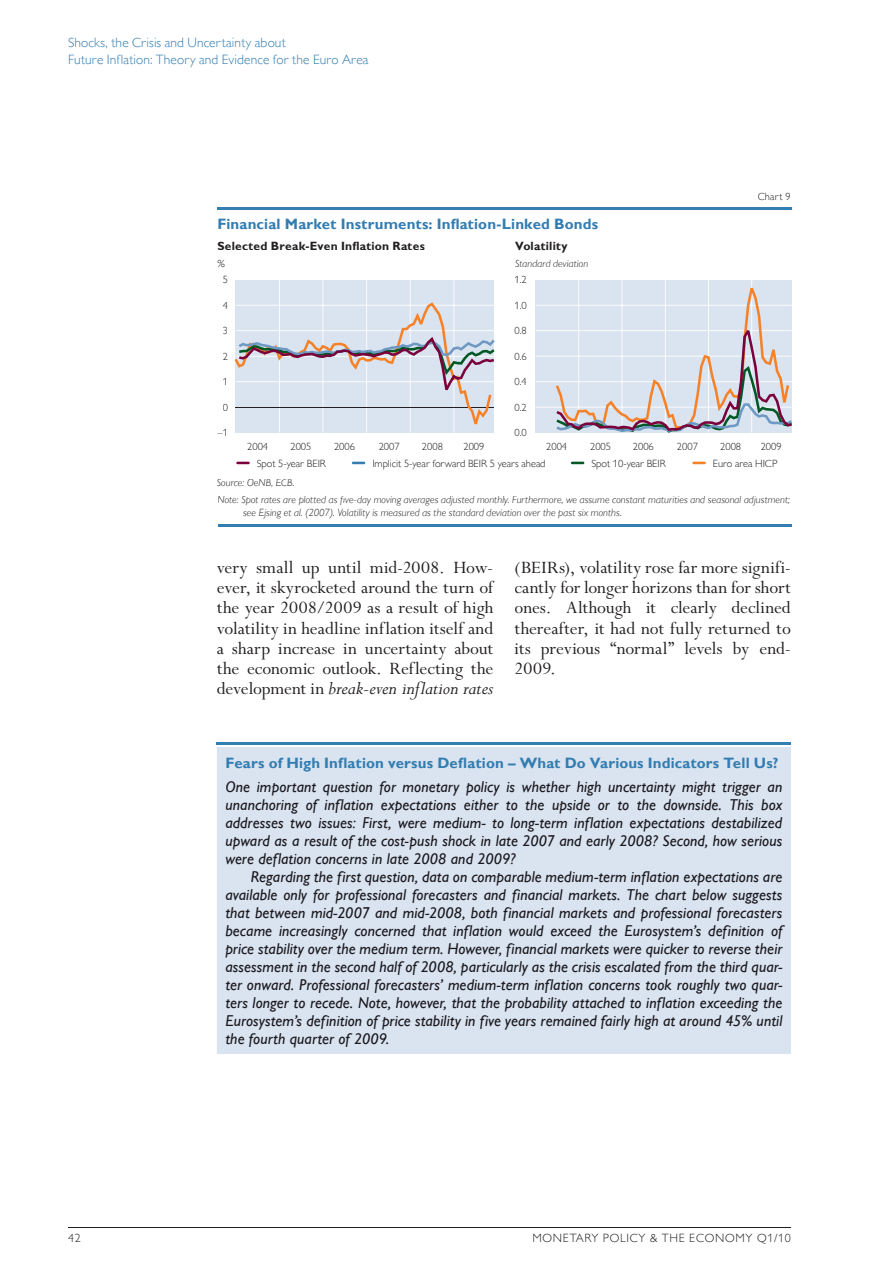
<style>
.page{position:relative;width:893px;height:1263px;background:#fff}
.page>*{position:absolute;margin:0;border:0;box-sizing:border-box;transform-origin:0 0}
.t1{font:italic 20.25px "Perpetua";letter-spacing:-.005em;color:#231f20}
.t2{font:19.5px/20.2px "Perpetua Std";letter-spacing:-.005em;color:#231f20;text-align:justify}
.t3{font:italic 500 15.75px/18px "Gill Sans MT Pro";letter-spacing:.005em;color:#1a191f;text-align:justify}
.t4{font:700 15px "Gill Sans MT Pro";letter-spacing:.01em;color:#337db1}
.t5{font:300 13.5px/16.5px "Gill Sans MT Pro";letter-spacing:.01em;color:#337db1}
.t6{font:700 12px "Gill Sans MT Pro";letter-spacing:.02em;color:#231f20}
.t7{font:300 12px "Gill Sans MT Pro";letter-spacing:.06em;color:#231f20}
.t8{font:italic 300 10.5px/12.8px "Gill Sans MT Pro";letter-spacing:.005em;color:#231f20}
.t9{font:300 10.5px "Gill Sans MT Pro";color:#231f20}
.s1{font-family:"Perpetua Std";font-style:normal;font-size:19.5px}
</style>
<div class="page">
<hr style="left:68px;top:1227px;width:723px;height:1px;background:#231f20">
<hr style="left:217px;top:207px;width:575px;height:3px;background:#337db1">
<hr style="left:217px;top:525px;width:574px;height:2px;background:#337db1">
<svg style="left:236px;top:462px;width:14px;height:2px"></svg>
<svg style="left:571px;top:462px;width:13px;height:2px"></svg>
<svg style="left:352px;top:462px;width:13px;height:2px"></svg>
<svg style="left:692px;top:462px;width:14px;height:2px"></svg>
<div style="left:236px;top:280px;width:258px;height:153px;background:#dae4f0"></div>
<hr style="left:453px;top:280px;width:1px;height:153px;background:#fff">
<hr style="left:410px;top:280px;width:1px;height:153px;background:#fff">
<hr style="left:366px;top:280px;width:1px;height:153px;background:#fff">
<hr style="left:322px;top:280px;width:1px;height:153px;background:#fff">
<hr style="left:279px;top:280px;width:1px;height:153px;background:#fff">
<div style="left:535px;top:280px;width:256px;height:153px;background:#dae4f0"></div>
<hr style="left:751px;top:280px;width:1px;height:153px;background:#fff">
<hr style="left:708px;top:280px;width:1px;height:153px;background:#fff">
<hr style="left:665px;top:280px;width:1px;height:153px;background:#fff">
<hr style="left:622px;top:280px;width:1px;height:153px;background:#fff">
<hr style="left:578px;top:280px;width:1px;height:153px;background:#fff">
<hr style="left:535px;top:305px;width:256px;height:1px;background:#fff">
<hr style="left:535px;top:330px;width:256px;height:1px;background:#fff">
<hr style="left:535px;top:356px;width:256px;height:1px;background:#fff">
<hr style="left:535px;top:381px;width:256px;height:1px;background:#fff">
<hr style="left:535px;top:407px;width:256px;height:1px;background:#fff">
<svg style="left:235px;top:302px;width:260px;height:122px"></svg>
<svg style="left:556px;top:288px;width:236px;height:145px"></svg>
<div style="left:217px;top:747px;width:574px;height:307px;background:#dae4f0"></div>
<hr style="left:217px;top:742px;width:574px;height:3px;background:#337db1">
<div style="left:226px;top:781px;width:556px;height:14px;background:#dae4f0"></div>
<div style="left:225px;top:799px;width:558px;height:14px;background:#dae4f0"></div>
<div style="left:225px;top:817px;width:558px;height:14px;background:#dae4f0"></div>
<div style="left:225px;top:835px;width:557px;height:14px;background:#dae4f0"></div>
<div style="left:226px;top:853px;width:290px;height:14px;background:#dae4f0"></div>
<div style="left:251px;top:871px;width:531px;height:14px;background:#dae4f0"></div>
<div style="left:226px;top:889px;width:556px;height:14px;background:#dae4f0"></div>
<div style="left:226px;top:907px;width:556px;height:14px;background:#dae4f0"></div>
<div style="left:226px;top:925px;width:559px;height:14px;background:#dae4f0"></div>
<div style="left:226px;top:943px;width:557px;height:14px;background:#dae4f0"></div>
<div style="left:226px;top:961px;width:556px;height:14px;background:#dae4f0"></div>
<div style="left:226px;top:979px;width:556px;height:14px;background:#dae4f0"></div>
<div style="left:226px;top:997px;width:556px;height:14px;background:#dae4f0"></div>
<div style="left:226px;top:1015px;width:557px;height:14px;background:#dae4f0"></div>
<div style="left:226px;top:1033px;width:162px;height:14px;background:#dae4f0"></div>
<p class="t5" style="left:68px;top:34px;width:302px">Shocks, the Crisis and Uncertainty about<br>Future Inflation: Theory and Evidence for the Euro Area</p>
<p class="t4" style="left:217px;top:214px;width:382px">Financial Market Instruments: Inflation-Linked Bonds</p>
<p class="t6" style="left:217px;top:238px;width:209px">Selected Break-Even Inflation Rates</p>
<p class="t6" style="left:515px;top:238px;width:54px">Volatility</p>
<p class="t8" style="left:217px;top:257px;width:9px">%</p>
<p class="t8" style="left:515px;top:257px;width:74px">Standard deviation</p>
<p class="t9" style="left:223px;top:273px;width:7px">5</p>
<p class="t9" style="left:223px;top:299px;width:7px">4</p>
<p class="t9" style="left:223px;top:324px;width:7px">3</p>
<p class="t9" style="left:223px;top:350px;width:7px">2</p>
<p class="t9" style="left:223px;top:375px;width:7px">1</p>
<p class="t9" style="left:223px;top:401px;width:7px">0</p>
<p class="t9" style="left:217px;top:426px;width:12px">–1</p>
<p class="t9" style="left:515px;top:273px;width:14px">1.2</p>
<p class="t9" style="left:515px;top:299px;width:14px">1.0</p>
<p class="t9" style="left:515px;top:324px;width:14px">0.8</p>
<p class="t9" style="left:515px;top:350px;width:14px">0.6</p>
<p class="t9" style="left:515px;top:375px;width:14px">0.4</p>
<p class="t9" style="left:515px;top:401px;width:14px">0.2</p>
<p class="t9" style="left:515px;top:426px;width:14px">0.0</p>
<p class="t9" style="left:758px;top:190px;width:34px">Chart 9</p>
<p class="t9" style="left:247px;top:440px;width:22px">2004</p>
<p class="t9" style="left:290px;top:440px;width:22px">2005</p>
<p class="t9" style="left:334px;top:440px;width:22px">2006</p>
<p class="t9" style="left:379px;top:440px;width:22px">2007</p>
<p class="t9" style="left:422px;top:440px;width:22px">2008</p>
<p class="t9" style="left:463px;top:440px;width:22px">2009</p>
<p class="t9" style="left:546px;top:440px;width:22px">2004</p>
<p class="t9" style="left:590px;top:440px;width:22px">2005</p>
<p class="t9" style="left:633px;top:440px;width:22px">2006</p>
<p class="t9" style="left:677px;top:440px;width:22px">2007</p>
<p class="t9" style="left:720px;top:440px;width:22px">2008</p>
<p class="t9" style="left:761px;top:440px;width:22px">2009</p>
<p class="t9" style="left:257px;top:457px;width:71px">Spot 5-year BEIR</p>
<p class="t9" style="left:372px;top:457px;width:175px">Implicit 5-year forward BEIR 5 years ahead</p>
<p class="t9" style="left:591px;top:457px;width:76px">Spot 10-year BEIR</p>
<p class="t9" style="left:713px;top:457px;width:66px">Euro area HICP</p>
<p class="t8" style="left:217px;top:476px;width:79px">Source: OeNB, ECB.</p>
<p class="t8" style="left:243px;top:493px;width:548px;text-indent:-26px">Note: Spot rates are plotted as five-day moving averages adjusted monthly. Furthermore, we assume constant maturities and seasonal adjustment; see Ejsing et al. (2007). Volatility is measured as the standard deviation over the past six months.</p>
<p class="t2" style="left:217px;top:558px;width:278px">very small up until mid-2008. How&shy;ever, it skyrocketed around the turn of the year 2008/2009 as a result of high volatility in headline inflation itself and a sharp increase in uncertainty about the economic outlook. Reflecting the</p>
<p class="t1" style="left:217px;top:678px;width:278px"><span class="s1">development in</span> break-even inflation rates</p>
<p class="t2" style="left:514px;top:558px;width:278px">(BEIRs), volatility rose far more signifi&shy;cantly for longer horizons than for short ones. Although it clearly declined thereafter, it had not fully returned to its previous “normal” levels by end-2009.</p>
<p class="t4" style="left:225px;top:754px;width:554px">Fears of High Inflation versus Deflation – What Do Various Indicators Tell Us?</p>
<p class="t3" style="left:225px;top:777px;width:559px">One important question for monetary policy is whether high uncertainty might trigger an unanchoring of inflation expectations either to the upside or to the downside. This box addresses two issues: First, were medium- to long-term inflation expectations destabilized upward as a result of the cost-push shock in late 2007 and early 2008? Second, how serious were deflation concerns in late 2008 and 2009?</p>
<p class="t3" style="left:225px;top:867px;width:559px;text-indent:26px">Regarding the first question, data on comparable medium-term inflation expectations are available only for professional forecasters and financial markets. The chart below suggests that between mid-2007 and mid-2008, both financial markets and professional forecasters became increasingly concerned that inflation would exceed the Eurosystem’s definition of price stability over the medium term. However, financial markets were quicker to reverse their assessment in the second half of 2008, particularly as the crisis escalated from the third quar&shy;ter onward. Professional forecasters’ medium-term inflation concerns took roughly two quar&shy;ters longer to recede. Note, however, that the probability attached to inflation excee ding the Eurosystem’s definition of price stability in five years remained fairly high at around 45% until the fourth quarter of 2009.</p>
<p class="t7" style="left:68px;top:1231px;width:14px">42</p>
<p class="t7" style="left:532px;top:1231px;width:260px">MONETARY POLICY &amp; THE ECONOMY Q1/10</p>
</div>
